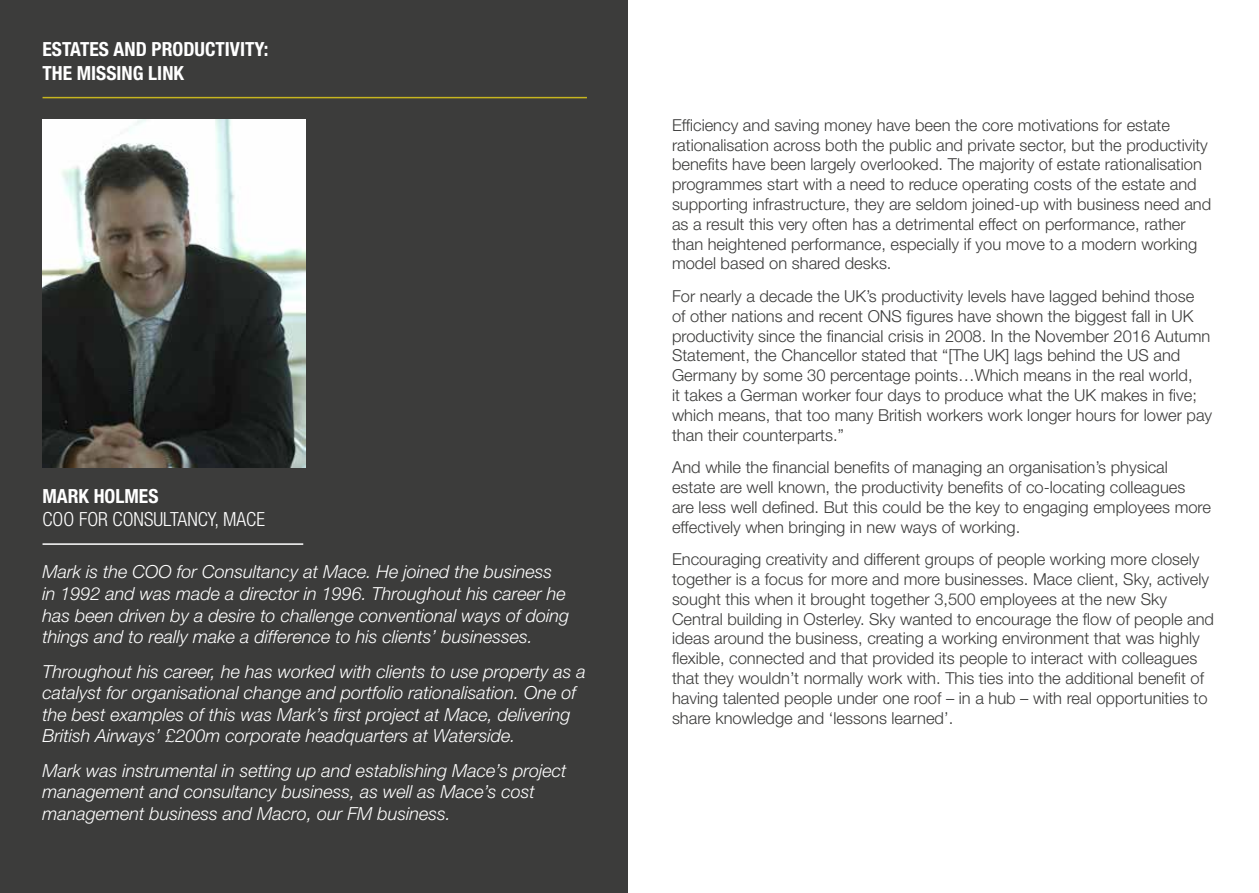
<style>
.page{position:relative;width:1259px;height:893px;background:#fff}
.page>*{position:absolute;margin:0;border:0;box-sizing:border-box;transform-origin:0 0}
.t1{font:700 condensed 19.5px/23.4px "Helvetica Neue LT Std";color:#fff}
.t2{font:300 condensed 19.5px "Helvetica Neue LT Std";color:#fff}
.t3{font:italic 300 18px/21.6px "Helvetica Neue LT Std";color:#fff}
.t4{font:300 16.5px/19.8px "Helvetica Neue LT Std";color:#3c3c3b}
</style>
<div class="page">
<div style="left:0;top:0;width:628px;height:893px;background:#3c3c3b"></div>
<hr style="left:43px;top:97px;width:544px;height:1px;background:#c7b51f">
<hr style="left:43px;top:543px;width:260px;height:2px;background:#fff">
<img style="left:43px;top:119px;width:262px;height:349px">
<p class="t1" style="left:43px;top:38px;width:227px">ESTATES AND PRODUCTIVITY:<br>THE MISSING LINK</p>
<p class="t1" style="left:43px;top:484px;width:117px">MARK HOLMES</p>
<p class="t2" style="left:43px;top:508px;width:224px">COO FOR CONSULTANCY, MACE</p>
<p class="t3" style="left:43px;top:561px;width:528px">Mark is the COO for Consultancy at Mace. He joined the business in 1992 and was made a director in 1996. Throughout his career he has been driven by a desire to challenge conventional ways of doing things and to really make a difference to his clients’ businesses.</p>
<p class="t3" style="left:43px;top:660px;width:545px">Throughout his career, he has worked with clients to use property as a catalyst for organisational change and portfolio rationalisation. One of the best examples of this was Mark’s first project at Mace, delivering British Airways’ £200m corporate headquarters at Waterside.</p>
<p class="t3" style="left:43px;top:759px;width:525px">Mark was instrumental in setting up and establishing Mace’s project management and consultancy business, as well as Mace’s cost management business and Macro, our FM business.</p>
<p class="t4" style="left:672px;top:115px;width:541px">Efficiency and saving money have been the core motivations for estate rationalisation across both the public and private sector, but the productivity benefits have been largely overlooked. The majority of estate rationalisation programmes start with a need to reduce operating costs of the estate and supporting infrastructure, they are seldom joined-up with business need and as a result this very often has a detrimental effect on performance, rather than heightened performance, especially if you move to a modern working model based on shared desks.</p>
<p class="t4" style="left:672px;top:286px;width:542px">For nearly a decade the UK’s productivity levels have lagged behind those<br>of other nations and recent ONS figures have shown the biggest fall in UK productivity since the financial crisis in 2008. In the November 2016 Autumn Statement, the Chancellor stated that “[The UK] lags behind the US and Germany by some 30 percentage points…Which means in the real world,<br>it takes a German worker four days to produce what the UK makes in five; which means, that too many British workers work longer hours for lower pay than their counterparts.”</p>
<p class="t4" style="left:672px;top:457px;width:540px">And while the financial benefits of managing an organisation’s physical estate are well known, the productivity benefits of co-locating colleagues are less well defined. But this could be the key to engaging employees more effectively when bringing in new ways of working.</p>
<p class="t4" style="left:672px;top:549px;width:543px">Encouraging creativity and different groups of people working more closely together is a focus for more and more businesses. Mace client, Sky, actively sought this when it brought together 3,500 employees at the new Sky Central building in Osterley. Sky wanted to encourage the flow of people and ideas around the business, creating a working environment that was highly flexible, connected and that provided its people to interact with colleagues that they wouldn’t normally work with. This ties into the additional benefit of having talented people under one roof – in a hub – with real opportunities to share knowledge and ‘lessons learned’.</p>
</div>
